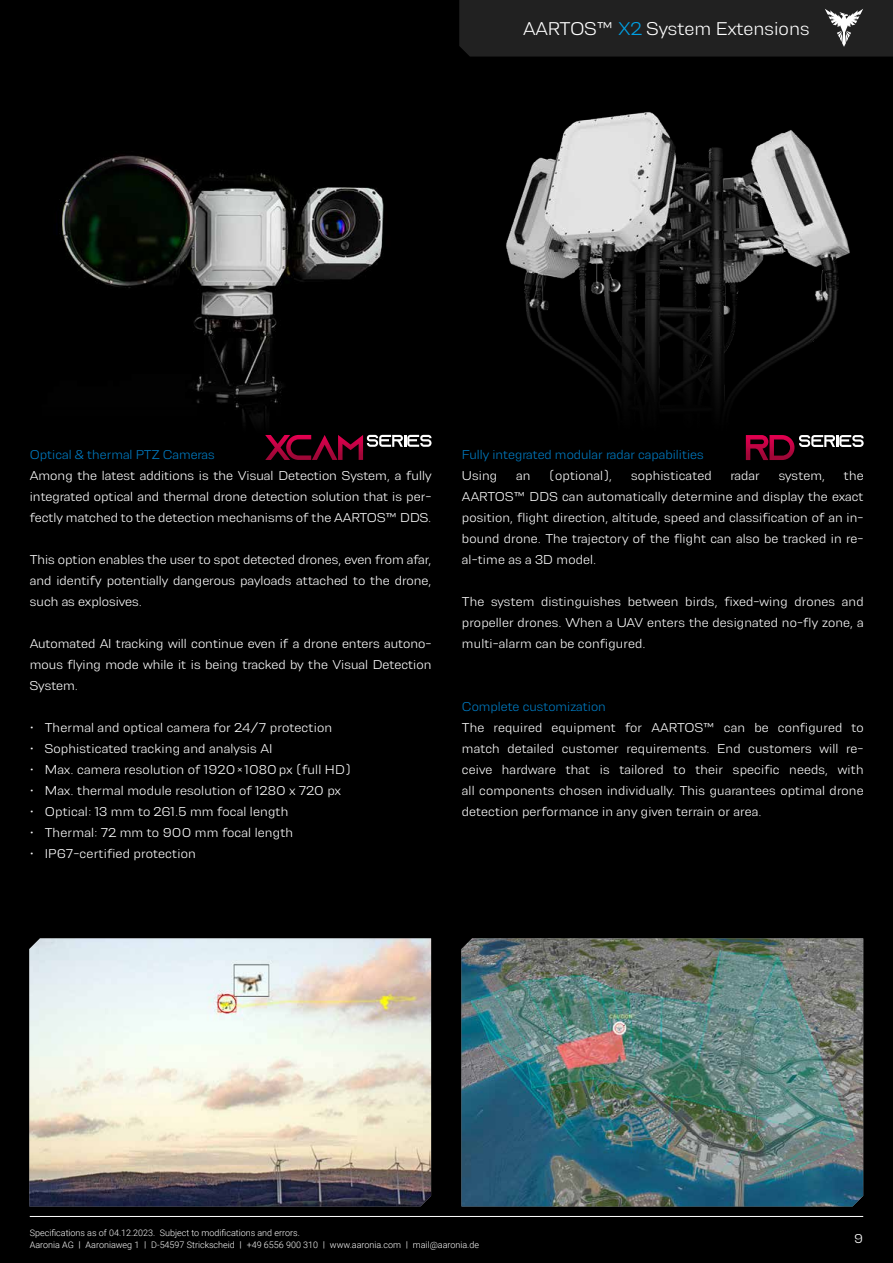
<style>
.page{position:relative;width:893px;height:1263px;background:#000}
.page>*{position:absolute;margin:0;border:0;box-sizing:border-box;transform-origin:0 0}
.t1{font:300 19.5px "Resolve";color:#fff}
.t2{font:300 13.5px/21px "Resolve";letter-spacing:.01em;color:#fff;text-align:justify}
.t3{font:300 13.5px "Resolve";color:#007bc2}
.t4{font:300 9px/12px "Roboto";color:#fff}
.s1{color:#009fe3}
.s2{font-family:"Resolve"}
</style>
<div class="page">
<hr style="left:30px;top:1216px;width:833px;height:1px;background:#fff">
<div style="left:459px;top:0;width:434px;height:57px;background:#212121"></div>
<img style="left:29px;top:938px;width:402px;height:268px">
<img style="left:461px;top:938px;width:402px;height:268px">
<img style="left:480px;top:42px;width:399px;height:360px">
<img style="left:59px;top:155px;width:370px;height:280px">
<svg style="left:746px;top:435px;width:118px;height:25px"></svg>
<svg style="left:265px;top:435px;width:166px;height:25px"></svg>
<h1 class="t1" style="left:523px;top:18px;width:288px">AARTOS™ <span class="s1">X2</span> System Extensions</h1>
<p class="t3" style="left:30px;top:447px;width:186px">Optical &amp; thermal PTZ Cameras</p>
<p class="t2" style="left:30px;top:465px;width:403px">Among the latest additions is the Visual Detection System, a fully integrated optical and thermal drone detection solution that is per&shy;fectly matched to the detection mechanisms of the AARTOS™ DDS.</p>
<p class="t2" style="left:30px;top:549px;width:403px">This option enables the user to spot detected drones, even from afar, and identify potentially dangerous payloads attached to the drone, such as explosives.</p>
<p class="t2" style="left:30px;top:633px;width:403px">Automated AI tracking will continue even if a drone enters autono&shy;mous flying mode while it is being tracked by the Visual Detection System.</p>
<p class="t2" style="left:30px;top:717px;width:304px">• Thermal and optical camera for 24/7 protection</p>
<p class="t2" style="left:30px;top:738px;width:244px">• Sophisticated tracking and analysis AI</p>
<p class="t2" style="left:30px;top:759px;width:323px">• Max. camera resolution of 1920 × 1080 px (full HD)</p>
<p class="t2" style="left:30px;top:780px;width:313px">• Max. thermal module resolution of 1280 x 720 px</p>
<p class="t2" style="left:30px;top:801px;width:260px">• Optical: 13 mm to 261.5 mm focal length</p>
<p class="t2" style="left:30px;top:822px;width:265px">• Thermal: 72 mm to 900 mm focal length</p>
<p class="t2" style="left:30px;top:843px;width:168px">• IP67-certified protection</p>
<p class="t3" style="left:462px;top:447px;width:243px">Fully integrated modular radar capabilities</p>
<p class="t2" style="left:462px;top:465px;width:37px">Using</p>
<p class="t2" style="left:516px;top:465px;width:16px">an</p>
<p class="t2" style="left:549px;top:465px;width:65px">(optional),</p>
<p class="t2" style="left:631px;top:465px;width:82px">sophisticated</p>
<p class="t2" style="left:730px;top:465px;width:31px">radar</p>
<p class="t2" style="left:779px;top:465px;width:48px">system,</p>
<p class="t2" style="left:462px;top:465px;width:403px;text-indent:382px">the AARTOS™ DDS can automatically determine and display the exact position, flight direction, altitude, speed and classification of an in&shy;bound drone. The trajectory of the flight can also be tracked in re&shy;al-time as a 3D model.</p>
<p class="t2" style="left:462px;top:591px;width:403px">The system distinguishes between birds, fixed-wing drones and propeller drones. When a UAV enters the designated no-fly zone, a multi-alarm can be configured.</p>
<p class="t3" style="left:462px;top:699px;width:146px">Complete customization</p>
<p class="t2" style="left:462px;top:717px;width:403px">The required equipment for AARTOS™ can be configured to match detailed customer requirements. End customers will re&shy;ceive hardware that is tailored to their specific needs, with all components chosen individually. This guarantees optimal drone detection performance in any given terrain or area.</p>
<p class="t4" style="left:30px;top:1226px;width:451px">Specifications as of 04.12.2023. Subject to modifications and errors.<br>Aaronia AG <span class="s2">|</span> Aaroniaweg 1 <span class="s2">|</span> D-54597 Strickscheid <span class="s2">|</span> +49 6556 900 310 <span class="s2">|</span> www.aaronia.com <span class="s2">|</span> mail@aaronia.de</p>
<p class="t2" style="left:854px;top:1228px;width:11px">9</p>
</div>
